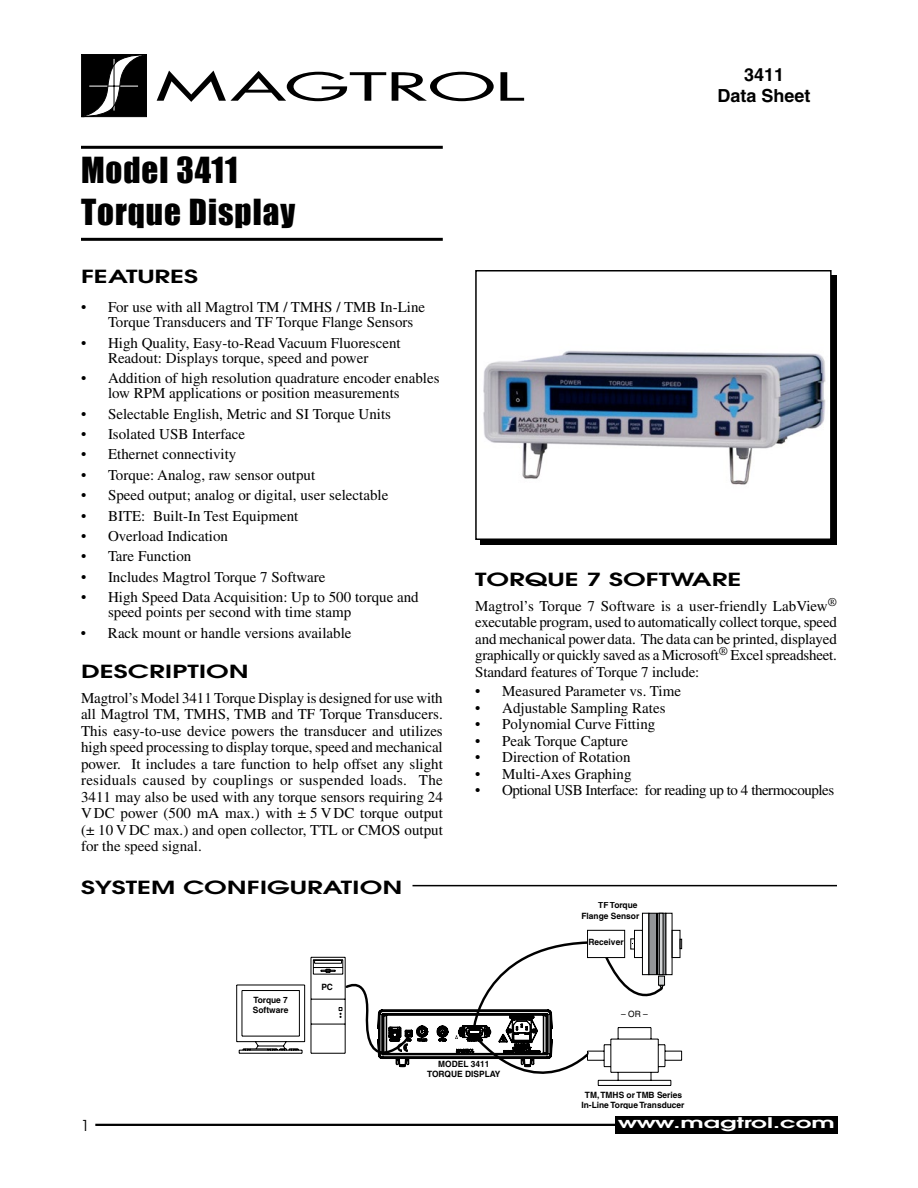
<style>
.page{position:relative;width:918px;height:1188px;background:#fff}
.page>*{position:absolute;margin:0;border:0;box-sizing:border-box;transform-origin:0 0}
.t1{font:37.8px "Futura";letter-spacing:-.025em;color:#000;scale:2.14 1}
.t2{font:33px/42px "Impact";letter-spacing:.03em;color:#000}
.t3{font:600 18px "Avant Garde";color:#000;scale:1.5 1}
.t4{font:700 18px/21.6px "Helvetica";color:#000;text-align:center}
.t5{font:15px/16.5px "Times";color:#000}
.t6{font:15px "Times";letter-spacing:-.03em;color:#000}
.t7{font:15px "Avant Garde";color:#000}
.t8{font:600 14.55px "Avant Garde";color:#fff;scale:1.7 1}
.t9{font:700 8.7px/10.4px "Helvetica";color:#000;text-align:center}
.t10{font:8.7px "Helvetica";color:#000}
</style>
<div class="page">
<hr style="left:81px;top:146px;width:362px;height:3px;background:#000">
<hr style="left:81px;top:238px;width:362px;height:3px;background:#000">
<svg style="left:81px;top:54px;width:66px;height:63px;background:#282828"></svg>
<hr style="left:95px;top:1124px;width:524px;height:2px;background:#000">
<div style="left:615px;top:1117px;width:223px;height:17px;background:#000"></div>
<div style="left:481px;top:275px;width:356px;height:270px;background:#000"></div>
<div style="left:476px;top:271px;width:355px;height:268px;background:#fff"></div>
<div style="left:475px;top:270px;width:357px;height:270px;border:2px solid #000"></div>
<hr style="left:412px;top:885px;width:425px;height:1px;background:#000">
<img style="left:483px;top:350px;width:343px;height:135px">
<div style="left:642px;top:913px;width:7px;height:62px;border:1px solid #000"></div>
<svg style="left:649px;top:913px;width:17px;height:16px"></svg>
<svg style="left:659px;top:913px;width:5px;height:16px"></svg>
<hr style="left:656px;top:913px;width:2px;height:62px;background:#000">
<svg style="left:236px;top:929px;width:447px;height:157px"></svg>
<div style="left:587px;top:930px;width:38px;height:28px;background:#fff;border:1px solid #000"></div>
<h1 class="t1" style="left:155px;top:61px;width:174px">MAGTROL</h1>
<h2 class="t2" style="left:81px;top:148px;width:216px">Model 3411<br>Torque Display</h2>
<p class="t4" style="left:718px;top:63px;width:95px">3411<br>Data Sheet</p>
<p class="t3" style="left:81px;top:265px;width:80px">FEATURES</p>
<p class="t5" style="left:108px;top:300px;width:319px;line-height:15px;text-indent:-27px">• For use with all Magtrol TM / TMHS / TMB In-Line<br>Torque Transducers and TF Torque Flange Sensors</p>
<p class="t5" style="left:81px;top:335px;width:321px;line-height:15px;text-align:center">• High Quality, Easy-to-Read Vacuum Fluorescent<br>Readout: Displays torque, speed and power</p>
<p class="t5" style="left:108px;top:371px;width:333px;line-height:15px;text-indent:-27px">• Addition of high resolution quadrature encoder enables low RPM applications or position measurements</p>
<p class="t5" style="left:81px;top:405px;width:312px">• Selectable English, Metric and SI Torque Units</p>
<p class="t5" style="left:81px;top:426px;width:166px">• Isolated USB Interface</p>
<p class="t5" style="left:81px;top:446px;width:157px">• Ethernet connectivity</p>
<p class="t5" style="left:81px;top:466px;width:236px">• Torque: Analog, raw sensor output</p>
<p class="t5" style="left:81px;top:487px;width:309px">• Speed output; analog or digital, user selectable</p>
<p class="t5" style="left:81px;top:507px;width:219px">• BITE: Built-In Test Equipment</p>
<p class="t5" style="left:81px;top:528px;width:149px">• Overload Indication</p>
<p class="t5" style="left:81px;top:548px;width:112px">• Tare Function</p>
<p class="t5" style="left:81px;top:568px;width:246px">• Includes Magtrol Torque 7 Software</p>
<p class="t5" style="left:108px;top:590px;width:312px;line-height:15px;text-indent:-27px">• High Speed Data Acquisition: Up to 500 torque and speed points per second with time stamp</p>
<p class="t5" style="left:81px;top:624px;width:272px">• Rack mount or handle versions available</p>
<p class="t3" style="left:81px;top:659px;width:113px">DESCRIPTION</p>
<p class="t5" style="left:81px;top:690px;width:363px;text-align:justify">Magtrol’s Model 3411 Torque Display is designed for use with all Magtrol TM, TMHS, TMB and TF Torque Transducers.<br>This easy-to-use device powers the transducer and utilizes high speed processing to display torque, speed and mechanical power. It includes a tare function to help offset any slight residuals caused by couplings or suspended loads. The 3411 may also be used with any torque sensors requiring 24<br>VDC power (500 mA max.) with ± 5 VDC torque output (± 10 VDC max.) and open collector, TTL or CMOS output for the speed signal.</p>
<p class="t3" style="left:81px;top:875px;width:94px">SYSTEM CONFI</p>
<p class="t3" style="left:267px;top:875px;width:68px">GURATION</p>
<p class="t9" style="left:253px;top:995px;width:37px;text-align:left">Torque 7<br>Software</p>
<p class="t9" style="left:321px;top:982px;width:13px">PC</p>
<p class="t3" style="left:475px;top:567px;width:101px">TORQUE 7 SOF</p>
<p class="t3" style="left:659px;top:567px;width:57px">TWARE</p>
<p class="t5" style="left:475px;top:598px;width:363px;text-align:justify">Magtrol’s Torque 7 Software is a user-friendly LabView<sup>® </sup>executable program, used to automatically collect torque, speed and mechanical power data. The data can be printed, displayed graphically or quickly saved as a Microsoft<sup>®</sup> Excel spreadsheet.<br>Standard features of Torque 7 include:</p>
<p class="t5" style="left:475px;top:683px;width:207px">• Measured Parameter vs. Time</p>
<p class="t5" style="left:475px;top:699px;width:192px">• Adjustable Sampling Rates</p>
<p class="t5" style="left:475px;top:716px;width:182px">• Polynomial Curve Fitting</p>
<p class="t5" style="left:475px;top:732px;width:154px">• Peak Torque Capture</p>
<p class="t5" style="left:475px;top:749px;width:157px">• Direction of Rotation</p>
<p class="t5" style="left:475px;top:765px;width:158px">• Multi-Axes Graphing</p>
<p class="t6" style="left:475px;top:782px;width:361px">• Optional USB Interface: for reading up to 4 thermocouples</p>
<p class="t9" style="left:581px;top:900px;width:59px;text-align:right">TF Torque<br>Flange Sensor</p>
<p class="t9" style="left:589px;top:937px;width:37px">Receiver</p>
<p class="t10" style="left:621px;top:1009px;width:28px">– OR –</p>
<p class="t9" style="left:427px;top:1059px;width:75px">MODEL 3411<br>TORQUE DISPLAY</p>
<p class="t9" style="left:581px;top:1090px;width:105px">TM,TMHS or TMB Series<br>In-Line Torque Transducer</p>
<p class="t7" style="left:81px;top:1116px;width:10px">1</p>
<p class="t8" style="left:618px;top:1114px;width:129px">WWW.MAGTROL.COM</p>
</div>
